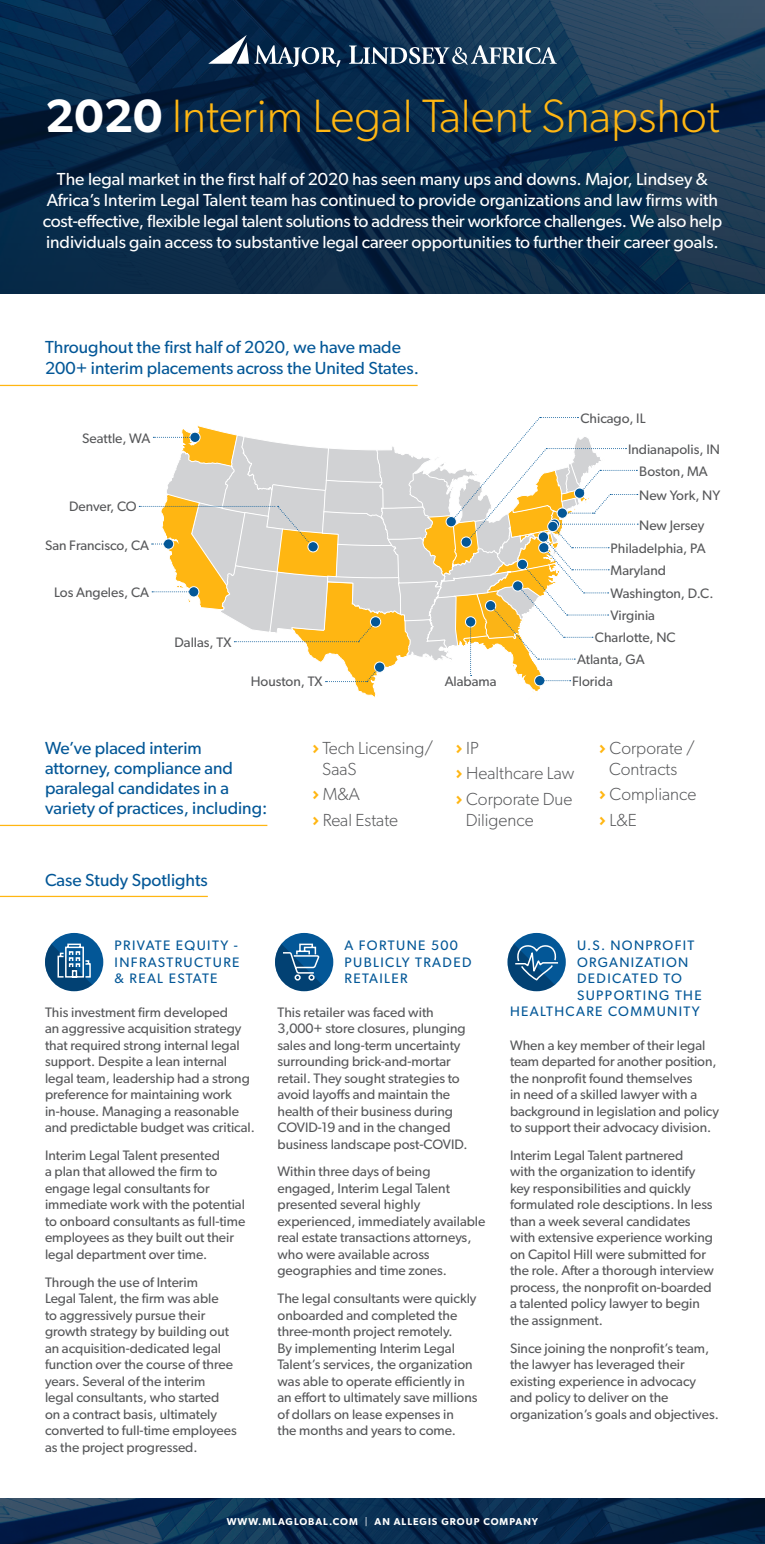
<style>
.page{position:relative;width:765px;height:1544px;background:#fff}
.page>*{position:absolute;margin:0;border:0;box-sizing:border-box;transform-origin:0 0}
.t1{font:300 46.88px "Gibson";color:#ffb612}
.t2{font:17.5px/21px "Gibson";letter-spacing:-.005em;color:#fff;text-align:center}
.t3{font:17.5px/20px "Gibson";color:#035797}
.t4{font:300 17.5px "Gibson";color:#57585a}
.t5{font:13.75px/16.5px "Gibson";color:#57585a}
.t6{font:13.75px/16.5px "Gibson";letter-spacing:.1em;color:#035797}
.t7{font:600 10px "Gibson";letter-spacing:.1em;color:#fff}
.s1{font-weight:600;color:#fff}
.s2{font-family:"Verlag";font-weight:900;color:#ffb612}
.s3{font-weight:400}
</style>
<div class="page">
<img style="left:0;top:0;width:765px;height:293px">
<svg style="left:349px;top:45px;width:208px;height:20px"></svg>
<svg style="left:208px;top:35px;width:132px;height:32px"></svg>
<hr style="left:0;top:385px;width:418px;height:1px;background:#ffb612">
<hr style="left:0;top:825px;width:267px;height:1px;background:#ffb612">
<hr style="left:0;top:896px;width:208px;height:1px;background:#ffb612">
<div style="left:45px;top:933px;width:58px;height:58px;background:#035797;border-radius:50%"></div>
<div style="left:275px;top:933px;width:58px;height:58px;background:#035797;border-radius:50%"></div>
<div style="left:507px;top:933px;width:59px;height:58px;background:#035797;border-radius:50%"></div>
<svg style="left:45px;top:937px;width:54px;height:54px"></svg>
<svg style="left:275px;top:937px;width:54px;height:54px"></svg>
<svg style="left:508px;top:937px;width:53px;height:54px"></svg>
<img style="left:0;top:1499px;width:765px;height:45px">
<svg style="left:139px;top:417px;width:499px;height:280px"></svg>
<p class="t1" style="left:45px;top:88px;width:677px"><span class="s1">2020</span> Interim Legal Talent Snapshot</p>
<p class="t2" style="left:43px;top:169px;width:681px">The legal market in the first half of 2020 has seen many ups and downs. Major, Lindsey &amp; Africa’s Interim Legal Talent team has continued to provide organizations and law firms with cost-effective, flexible legal talent solutions to address their workforce challenges. We also help individuals gain access to substantive legal career opportunities to further their career goals.</p>
<p class="t3" style="left:45px;top:336px;width:375px;line-height:21px">Throughout the first half of 2020, we have made<br>200+ interim placements across the United States.</p>
<p class="t5" style="left:82px;top:429px;width:70px">Seattle, WA</p>
<p class="t5" style="left:69px;top:498px;width:69px">Denver, CO</p>
<p class="t5" style="left:45px;top:536px;width:106px">San Francisco, CA</p>
<p class="t5" style="left:54px;top:584px;width:96px">Los Angeles, CA</p>
<p class="t5" style="left:174px;top:634px;width:58px">Dallas, TX</p>
<p class="t5" style="left:251px;top:673px;width:73px">Houston, TX</p>
<p class="t5" style="left:580px;top:409px;width:67px">Chicago, IL</p>
<p class="t5" style="left:628px;top:440px;width:94px">Indianapolis, IN</p>
<p class="t5" style="left:639px;top:463px;width:70px">Boston, MA</p>
<p class="t5" style="left:639px;top:486px;width:83px">New York, NY</p>
<p class="t5" style="left:639px;top:516px;width:67px">New Jersey</p>
<p class="t5" style="left:611px;top:540px;width:97px">Philadelphia, PA</p>
<p class="t5" style="left:611px;top:562px;width:57px">Maryland</p>
<p class="t5" style="left:611px;top:584px;width:104px">Washington, D.C.</p>
<p class="t5" style="left:611px;top:606px;width:46px">Virginia</p>
<p class="t5" style="left:595px;top:629px;width:82px">Charlotte, NC</p>
<p class="t5" style="left:577px;top:650px;width:69px">Atlanta, GA</p>
<p class="t5" style="left:445px;top:673px;width:53px">Alabama</p>
<p class="t5" style="left:572px;top:673px;width:42px">Florida</p>
<p class="t3" style="left:45px;top:737px;width:224px">We’ve placed interim attorney, compliance and paralegal candidates in a variety of practices, including:</p>
<p class="t3" style="left:45px;top:869px;width:164px">Case Study Spotlights</p>
<p class="t4" style="left:312px;top:737px;width:122px"><span class="s2">&gt;</span> Tech Licensing/</p>
<p class="t4" style="left:322px;top:758px;width:36px">SaaS</p>
<p class="t4" style="left:312px;top:783px;width:49px"><span class="s2">&gt;</span> M&amp;A</p>
<p class="t4" style="left:312px;top:809px;width:87px"><span class="s2">&gt;</span> Real Estate</p>
<p class="t4" style="left:456px;top:737px;width:25px"><span class="s2">&gt;</span>IP</p>
<p class="t4" style="left:456px;top:762px;width:120px"><span class="s2">&gt;</span> Healthcare Law</p>
<p class="t4" style="left:456px;top:788px;width:118px"><span class="s2">&gt;</span> Corporate Due</p>
<p class="t4" style="left:466px;top:809px;width:69px">Diligence</p>
<p class="t4" style="left:599px;top:737px;width:97px"><span class="s2">&gt;</span> Corporate /</p>
<p class="t4" style="left:609px;top:758px;width:70px">Contracts</p>
<p class="t4" style="left:599px;top:783px;width:99px"><span class="s2">&gt;</span> Compliance</p>
<p class="t4" style="left:599px;top:809px;width:39px"><span class="s2">&gt;</span> L&amp;E</p>
<p class="t6" style="left:115px;top:937px;width:126px">PRIVATE EQUITY -<br>INFRASTRUCTURE &amp; REAL ESTATE</p>
<p class="t5" style="left:45px;top:1003px;width:212px">This investment firm developed<br>an aggressive acquisition strategy that required strong internal legal support. Despite a lean internal legal team, leadership had a strong preference for maintaining work in-house. Managing a reasonable and predictable budget was critical.</p>
<p class="t5" style="left:45px;top:1146px;width:202px">Interim Legal Talent presented<br>a plan that allowed the firm to engage legal consultants for immediate work with the potential to onboard consultants as full-time employees as they built out their legal department over time.</p>
<p class="t5" style="left:45px;top:1273px;width:193px">Through the use of Interim<br>Legal Talent, the firm was able<br>to aggressively pursue their growth strategy by building out an acquisition-dedicated legal function over the course of three years. Several of the interim legal consultants, who started on a contract basis, ultimately converted to full-time employees as the project progressed.</p>
<p class="t6" style="left:345px;top:937px;width:128px">A FORTUNE 500<br>PUBLICLY TRADED<br>RETAILER</p>
<p class="t5" style="left:278px;top:1003px;width:192px">This retailer was faced with<br>3,000+ store closures, plunging sales and long-term uncertainty surrounding brick-and-mortar retail. They sought strategies to avoid layoffs and maintain the health of their business during<br>COVID-19 and in the changed business landscape post-COVID.</p>
<p class="t5" style="left:278px;top:1163px;width:210px">Within three days of being engaged, Interim Legal Talent presented several highly experienced, immediately available real estate transactions attorneys, who were available across geographies and time zones.</p>
<p class="t5" style="left:278px;top:1290px;width:202px">The legal consultants were quickly onboarded and completed the three-month project remotely.<br>By implementing Interim Legal<br>Talent’s services, the organization was able to operate efficiently in an effort to ultimately save millions of dollars on lease expenses in<br>the months and years to come.</p>
<p class="t6" style="left:577px;top:937px;width:119px">U.S. NONPROFIT</p>
<p class="t6" style="left:577px;top:953px;width:113px">ORGANIZATION</p>
<p class="t6" style="left:577px;top:970px;width:106px">DEDICATED TO</p>
<p class="t6" style="left:577px;top:986px;width:126px">SUPPORTING THE</p>
<p class="t6" style="left:510px;top:1003px;width:191px">HEALTHCARE COMMUNITY</p>
<p class="t5" style="left:510px;top:1036px;width:211px">When a key member of their legal team departed for another position, the nonprofit found themselves<br>in need of a skilled lawyer with a background in legislation and policy to support their advocacy division.</p>
<p class="t5" style="left:510px;top:1146px;width:205px">Interim Legal Talent partnered<br>with the organization to identify key responsibilities and quickly formulated role desciptions. In less than a week several candidates with extensive experience working on Capitol Hill were submitted for the role. After a thorough interview process, the nonprofit on-boarded a talented policy lawyer to begin the assignment.</p>
<p class="t5" style="left:510px;top:1339px;width:210px">Since joining the nonprofit’s team, the lawyer has leveraged their existing experience in advocacy and policy to deliver on the organization’s goals and objectives.</p>
<p class="t7" style="left:227px;top:1516px;width:313px">WWW.MLAGLOBAL.COM <span class="s3">|</span> AN ALLEGIS GROUP COMPANY</p>
</div>
